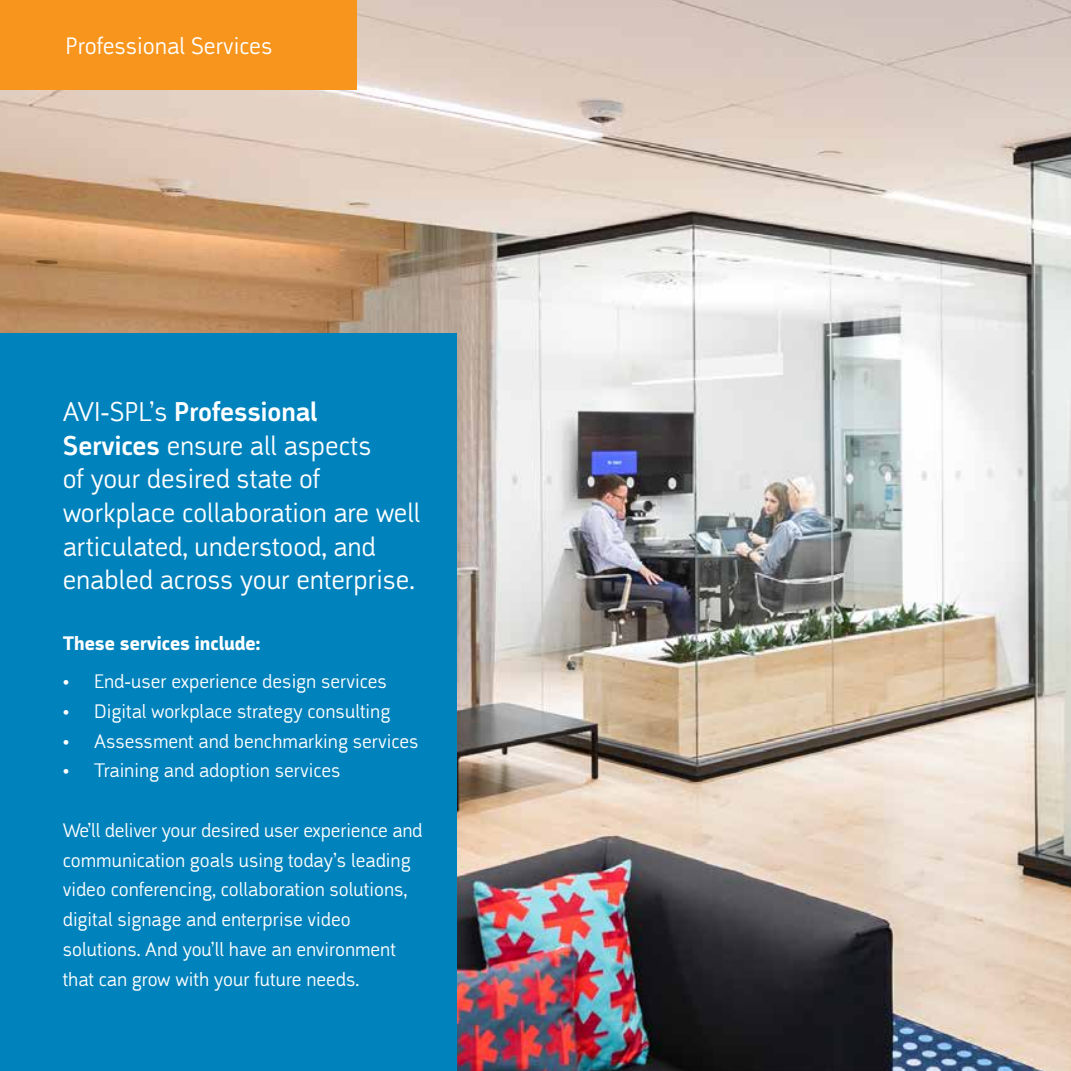
<style>
.page{position:relative;width:1071px;height:1071px;background:#fff}
.page>*{position:absolute;margin:0;border:0;box-sizing:border-box;transform-origin:0 0}
.t1{font:300 28px/33.6px "Argumentum";color:#fff}
.t2{font:300 24.5px "Argumentum";color:#fff}
.t3{font:300 20.12px/29.8px "Argumentum";color:#fff}
.t4{font:700 20.12px "Argumentum";color:#fff}
.s1{font-weight:500}
</style>
<div class="page">
<img style="left:0;top:0;width:1071px;height:1071px">
<div style="left:0;top:334px;width:457px;height:737px;background:#0083bd"></div>
<div style="left:0;top:0;width:357px;height:89px;background:#f8951d"></div>
<p class="t2" style="left:66px;top:31px;width:208px">Professional Services</p>
<h1 class="t1" style="left:63px;top:395px;width:359px">AVI-SPL’s <span class="s1">Professional<br>Services</span> ensure all aspects<br>of your desired state of workplace collaboration are well articulated, understood, and enabled across your enterprise.</h1>
<p class="t4" style="left:63px;top:632px;width:199px">These services include:</p>
<p class="t3" style="left:63px;top:667px;width:326px">• End-user experience design services</p>
<p class="t3" style="left:63px;top:696px;width:329px">• Digital workplace strategy consulting</p>
<p class="t3" style="left:63px;top:726px;width:357px">• Assessment and benchmarking services</p>
<p class="t3" style="left:63px;top:756px;width:279px">• Training and adoption services</p>
<p class="t3" style="left:63px;top:815px;width:361px">We’ll deliver your desired user experience and communication goals using today’s leading video conferencing, collaboration solutions, digital signage and enterprise video solutions. And you’ll have an environment that can grow with your future needs.</p>
</div>
